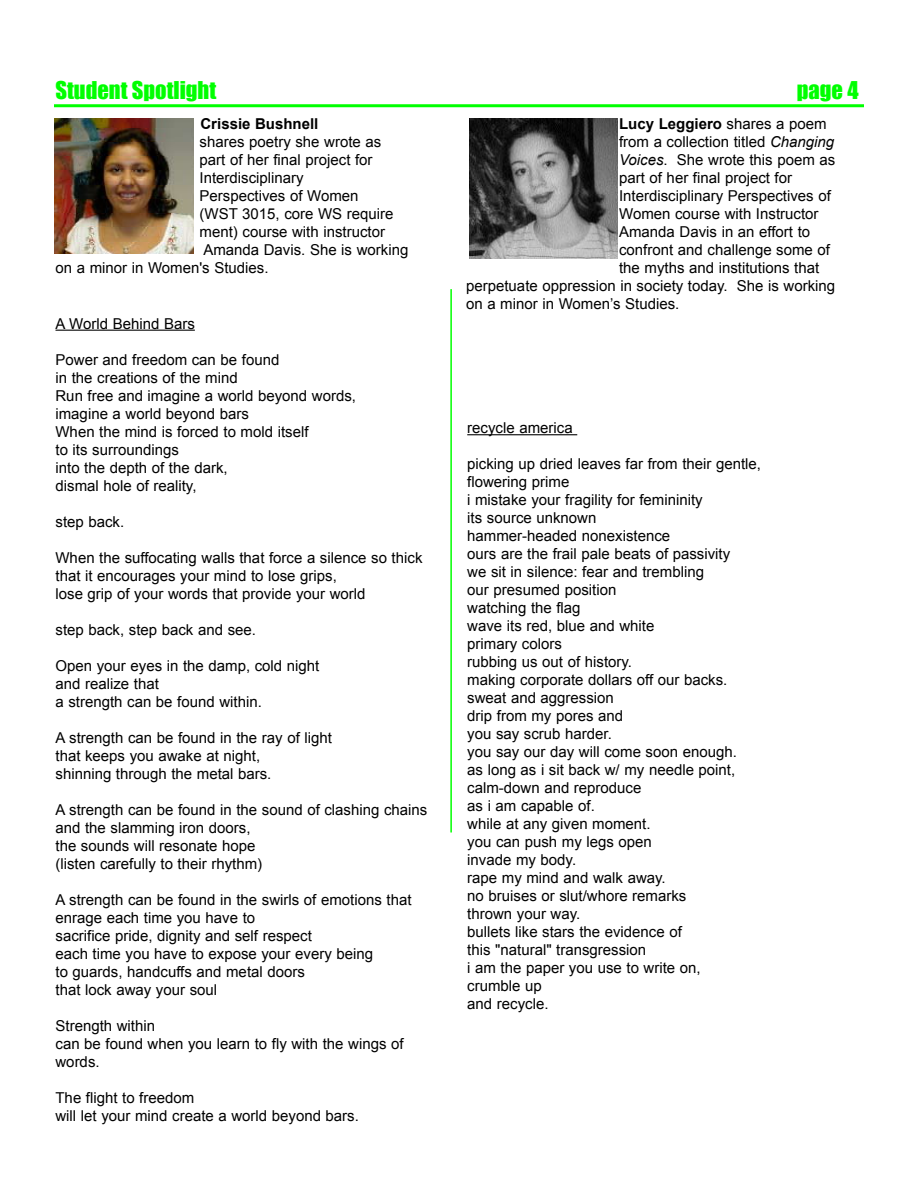
<style>
.page{position:relative;width:918px;height:1188px;background:#fff}
.page>*{position:absolute;margin:0;border:0;box-sizing:border-box;transform-origin:0 0}
.t1{font:22.5px "Impact";color:#0f0}
.t2{font:15px/18px "Arial";color:#000}
.t3{font:700 15px "Arial";color:#000}
.s1{font-weight:400}
.s2{font-style:italic}
</style>
<div class="page">
<hr style="left:54px;top:104px;width:810px;height:3px;background:#0f0">
<hr style="left:56px;top:330px;width:139px;height:1px;background:#000">
<hr style="left:450px;top:289px;width:2px;height:544px;background:#0f0">
<img style="left:54px;top:118px;width:140px;height:135px">
<hr style="left:467px;top:434px;width:110px;height:1px;background:#000">
<img style="left:469px;top:118px;width:149px;height:141px">
<h1 class="t1" style="left:56px;top:76px;width:162px">Student Spotlight</h1>
<h1 class="t1" style="left:797px;top:76px;width:63px">page 4</h1>
<p class="t3" style="left:201px;top:116px;width:119px">Crissie Bushnell</p>
<p class="t2" style="left:200px;top:133px;width:183px">shares poetry she wrote as</p>
<p class="t2" style="left:200px;top:151px;width:175px">part of her final project for</p>
<p class="t2" style="left:200px;top:169px;width:106px">Interdisciplinary</p>
<p class="t2" style="left:200px;top:187px;width:160px">Perspectives of Women</p>
<p class="t2" style="left:200px;top:205px;width:195px">(WST 3015, core WS require</p>
<p class="t2" style="left:200px;top:223px;width:187px">ment) course with instructor</p>
<p class="t2" style="left:203px;top:241px;width:207px">Amanda Davis. She is working</p>
<p class="t2" style="left:56px;top:259px;width:215px">on a minor in Women's Studies.</p>
<p class="t2" style="left:56px;top:314px;width:141px">A World Behind Bars</p>
<p class="t2" style="left:56px;top:350px;width:302px">Power and freedom can be found<br>in the creations of the mind<br>Run free and imagine a world beyond words, imagine a world beyond bars<br>When the mind is forced to mold itself<br>to its surroundings<br>into the depth of the dark,<br>dismal hole of reality,</p>
<p class="t2" style="left:56px;top:512px;width:70px">step back.</p>
<p class="t2" style="left:56px;top:548px;width:369px">When the suffocating walls that force a silence so thick that it encourages your mind to lose grips,<br>lose grip of your words that provide your world</p>
<p class="t2" style="left:56px;top:620px;width:202px">step back, step back and see.</p>
<p class="t2" style="left:56px;top:656px;width:265px">Open your eyes in the damp, cold night and realize that<br>a strength can be found within.</p>
<p class="t2" style="left:56px;top:728px;width:278px">A strength can be found in the ray of light that keeps you awake at night,<br>shinning through the metal bars.</p>
<p class="t2" style="left:56px;top:800px;width:373px">A strength can be found in the sound of clashing chains and the slamming iron doors,<br>the sounds will resonate hope<br>(listen carefully to their rhythm)</p>
<p class="t2" style="left:56px;top:890px;width:358px">A strength can be found in the swirls of emotions that enrage each time you have to<br>sacrifice pride, dignity and self respect<br>each time you have to expose your every being<br>to guards, handcuffs and metal doors<br>that lock away your soul</p>
<p class="t2" style="left:56px;top:1016px;width:350px">Strength within<br>can be found when you learn to fly with the wings of words.</p>
<p class="t2" style="left:56px;top:1088px;width:305px">The flight to freedom<br>will let your mind create a world beyond bars.</p>
<p class="t3" style="left:619px;top:116px;width:209px">Lucy Leggiero <span class="s1">shares a poem</span></p>
<p class="t2" style="left:619px;top:133px;width:217px">from a collection titled <span class="s2">Changing</span></p>
<p class="t2" style="left:619px;top:151px;width:218px"><span class="s2">Voices</span>. She wrote this poem as</p>
<p class="t2" style="left:619px;top:169px;width:175px">part of her final project for</p>
<p class="t2" style="left:619px;top:187px;width:213px">Interdisciplinary Perspectives of</p>
<p class="t2" style="left:619px;top:205px;width:201px">Women course with Instructor</p>
<p class="t2" style="left:619px;top:223px;width:193px">Amanda Davis in an effort to</p>
<p class="t2" style="left:619px;top:241px;width:212px">confront and challenge some of</p>
<p class="t2" style="left:619px;top:259px;width:202px">the myths and institutions that</p>
<p class="t2" style="left:466px;top:277px;width:371px">perpetuate oppression in society today. She is working</p>
<p class="t2" style="left:466px;top:295px;width:215px">on a minor in Women’s Studies.</p>
<p class="t2" style="left:467px;top:419px;width:107px">recycle america</p>
<p class="t2" style="left:467px;top:455px;width:295px">picking up dried leaves far from their gentle, flowering prime<br>i mistake your fragility for femininity<br>its source unknown<br>hammer-headed nonexistence<br>ours are the frail pale beats of passivity<br>we sit in silence: fear and trembling<br>our presumed position<br>watching the flag<br>wave its red, blue and white<br>primary colors<br>rubbing us out of history.<br>making corporate dollars off our backs. sweat and aggression<br>drip from my pores and<br>you say scrub harder.<br>you say our day will come soon enough.<br>as long as i sit back w/ my needle point, calm-down and reproduce<br>as i am capable of.<br>while at any given moment.<br>you can push my legs open<br>invade my body.<br>rape my mind and walk away.<br>no bruises or slut/whore remarks<br>thrown your way.<br>bullets like stars the evidence of<br>this "natural" transgression<br>i am the paper you use to write on,<br>crumble up<br>and recycle.</p>
</div>
